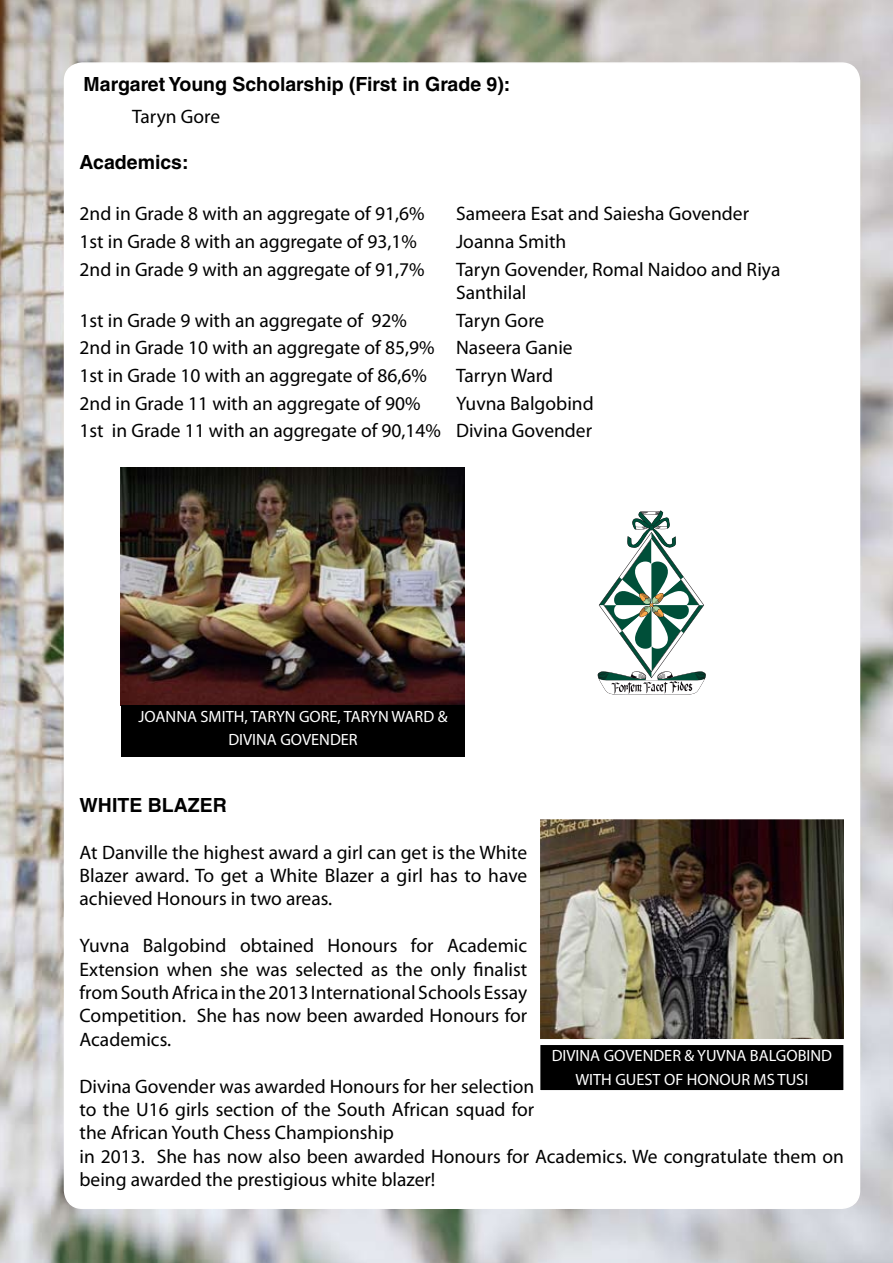
<style>
.page{position:relative;width:893px;height:1263px;background:#fff}
.page>*{position:absolute;margin:0;border:0;box-sizing:border-box;transform-origin:0 0}
.t1{font:19.5px/23.4px "Myriad Pro";color:#000}
.t2{font:700 19.5px "Helvetica LT Std";color:#000}
.t3{font:16.35px/23.1px "Myriad Pro";color:#fff;text-align:center}
</style>
<div class="page">
<img style="left:0;top:0;width:893px;height:1263px">
<div style="left:65px;top:63px;width:794px;height:1145px;background:#fff;border-radius:18px"></div>
<img style="left:541px;top:820px;width:302px;height:219px">
<div style="left:537px;top:1042px;width:309px;height:51px;background:#000"></div>
<div style="left:534px;top:1039px;width:315px;height:57px;border:6px solid #fff"></div>
<svg style="left:597px;top:510px;width:109px;height:185px"></svg>
<img style="left:120px;top:468px;width:345px;height:238px">
<div style="left:121px;top:705px;width:344px;height:51px;background:#000"></div>
<p class="t2" style="left:84px;top:72px;width:428px">Margaret Young Scholarship (First in Grade 9):</p>
<p class="t1" style="left:132px;top:104px;width:90px">Taryn Gore</p>
<p class="t2" style="left:80px;top:151px;width:111px">Academics:</p>
<p class="t1" style="left:80px;top:202px;width:346px">2nd in Grade 8 with an aggregate of 91,6%</p>
<p class="t1" style="left:456px;top:202px;width:294px">Sameera Esat and Saiesha Govender</p>
<p class="t1" style="left:80px;top:229px;width:339px">1st in Grade 8 with an aggregate of 93,1%</p>
<p class="t1" style="left:456px;top:229px;width:112px">Joanna Smith</p>
<p class="t1" style="left:80px;top:257px;width:346px">2nd in Grade 9 with an aggregate of 91,7%</p>
<p class="t1" style="left:456px;top:257px;width:326px">Taryn Govender, Romal Naidoo and Riya<br>Santhilal</p>
<p class="t1" style="left:80px;top:308px;width:329px">1st in Grade 9 with an aggregate of 92%</p>
<p class="t1" style="left:80px;top:306px;width:495px;line-height:27.6px;text-indent:377px">Taryn Gore<br>2nd in Grade 10 with an aggregate of 85,9% Naseera Ganie<br>1st in Grade 10 with an aggregate of 86,6%</p>
<p class="t1" style="left:456px;top:363px;width:99px">Tarryn Ward</p>
<p class="t1" style="left:80px;top:391px;width:342px">2nd in Grade 11 with an aggregate of 90%</p>
<p class="t1" style="left:80px;top:389px;width:516px;line-height:27.6px;text-align:right">Yuvna Balgobind<br>1st in Grade 11 with an aggregate of 90,14% Divina Govender</p>
<p class="t3" style="left:139px;top:704px;width:310px">JOANNA SMITH, TARYN GORE, TARYN WARD &amp;<br>DIVINA GOVENDER</p>
<p class="t2" style="left:80px;top:793px;width:149px">WHITE BLAZER</p>
<p class="t1" style="left:80px;top:840px;width:449px;text-align:justify">At Danville the highest award a girl can get is the White Blazer award. To get a White Blazer a girl has to have achieved Honours in two areas.</p>
<p class="t1" style="left:80px;top:934px;width:449px;text-align:justify">Yuvna Balgobind obtained Honours for Academic Extension when she was selected as the only finalist from South Africa in the 2013 International Schools Essay Competition. She has now been awarded Honours for Academics.</p>
<p class="t1" style="left:80px;top:1074px;width:766px">Divina Govender was awarded Honours for her selection<br>to the U16 girls section of the South African squad for<br>the African Youth Chess Championship<br>in 2013. She has now also been awarded Honours for Academics. We congratulate them on being awarded the prestigious white blazer!</p>
<p class="t3" style="left:552px;top:1044px;width:282px">DIVINA GOVENDER &amp; YUVNA BALGOBIND<br>WITH GUEST OF HONOUR MS TUSI</p>
</div>
